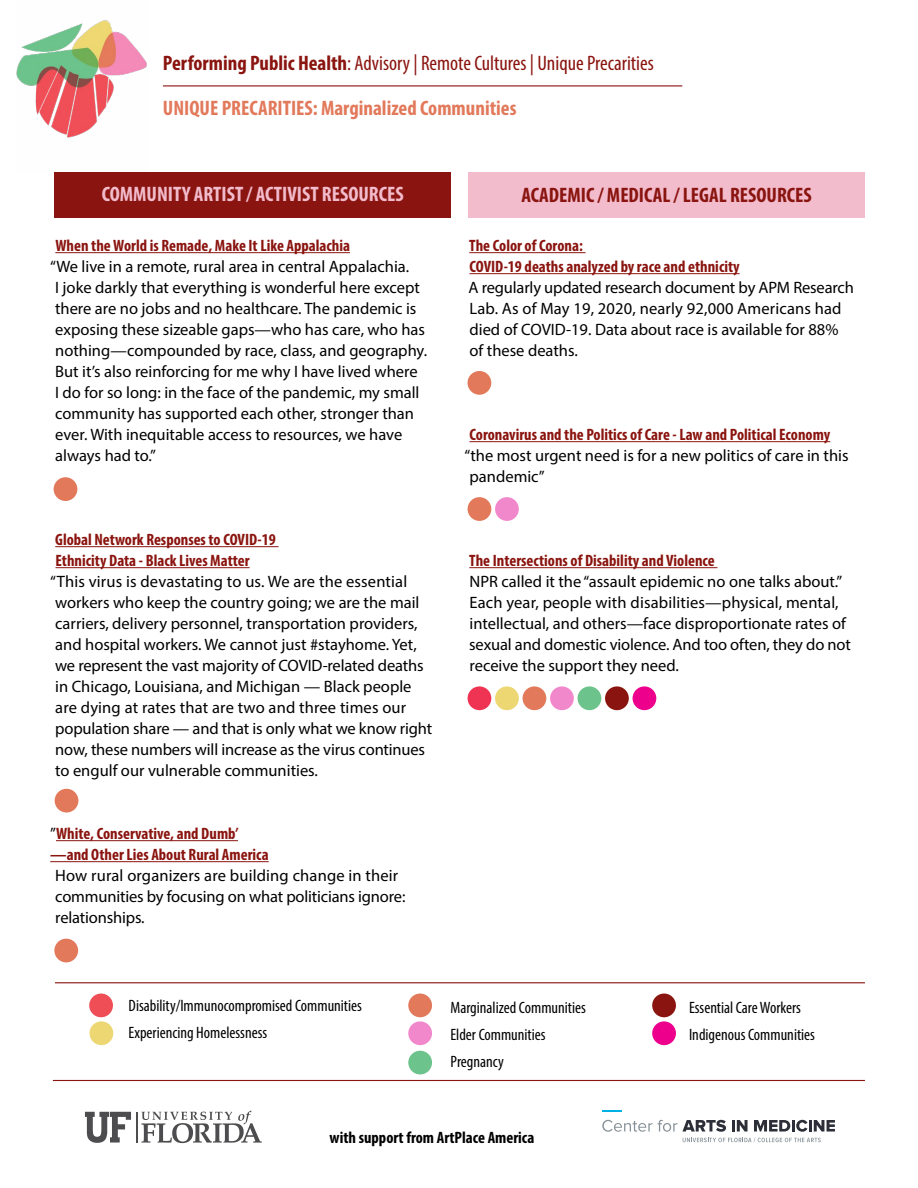
<style>
.page{position:relative;width:918px;height:1188px;background:#fff}
.page>*{position:absolute;margin:0;border:0;box-sizing:border-box;transform-origin:0 0}
.t1{font:condensed 21px/45px "Myriad Pro";color:#8a140f}
.t2{font:700 condensed 21px "Myriad Pro";color:#f2bccc}
.t3{font:700 condensed 21px "Myriad Pro";color:#8a140f}
.t4{font:16.5px/21px "Myriad Pro";color:#000}
.t5{font:700 condensed 16.5px/21px "Myriad Pro";color:#8a140f}
.t6{font:condensed 16.5px/27px "Myriad Pro";color:#000}
.t7{font:700 condensed 16.5px "Myriad Pro";color:#000}
.s1{font-weight:700}
.s2{font-weight:700;color:#e2795b}
.s3{font-weight:400;font-stretch:normal;color:#000}
</style>
<div class="page">
<hr style="left:55px;top:252px;width:295px;height:1px;background:#8a140f">
<hr style="left:55px;top:546px;width:224px;height:1px;background:#8a140f">
<hr style="left:55px;top:567px;width:195px;height:1px;background:#8a140f">
<hr style="left:56px;top:840px;width:182px;height:1px;background:#8a140f">
<hr style="left:50px;top:861px;width:219px;height:1px;background:#8a140f">
<hr style="left:469px;top:252px;width:117px;height:1px;background:#8a140f">
<hr style="left:470px;top:273px;width:270px;height:1px;background:#8a140f">
<hr style="left:470px;top:441px;width:360px;height:1px;background:#8a140f">
<hr style="left:469px;top:567px;width:248px;height:1px;background:#8a140f">
<div style="left:55px;top:172px;width:396px;height:45px;background:#8a140f"></div>
<div style="left:468px;top:172px;width:397px;height:46px;background:#f2bccc"></div>
<hr style="left:163px;top:85px;width:519px;height:1px;background:#8a140f">
<hr style="left:136px;top:1112px;width:1px;height:31px;background:#4d4d4f">
<svg style="left:141px;top:1111px;width:121px;height:32px"></svg>
<svg style="left:85px;top:1112px;width:46px;height:31px"></svg>
<svg style="left:602px;top:1120px;width:50px;height:12px"></svg>
<svg style="left:658px;top:1120px;width:68px;height:12px"></svg>
<svg style="left:732px;top:1120px;width:16px;height:12px"></svg>
<svg style="left:754px;top:1120px;width:81px;height:12px"></svg>
<svg style="left:603px;top:1111px;width:19px;height:1px"></svg>
<svg style="left:683px;top:1138px;width:138px;height:4px"></svg>
<hr style="left:55px;top:982px;width:810px;height:1px;background:#8a140f">
<hr style="left:53px;top:1080px;width:812px;height:1px;background:#8a140f">
<div style="left:89px;top:994px;width:24px;height:23px;background:#f04e57;border-radius:50%"></div>
<div style="left:652px;top:1021px;width:24px;height:24px;background:#ec008c;border-radius:50%"></div>
<div style="left:408px;top:1021px;width:24px;height:24px;background:#f288cc;border-radius:50%"></div>
<div style="left:408px;top:994px;width:24px;height:23px;background:#e2795b;border-radius:50%"></div>
<div style="left:652px;top:994px;width:24px;height:23px;background:#8a140f;border-radius:50%"></div>
<div style="left:408px;top:1051px;width:24px;height:23px;background:#6dc38c;border-radius:50%"></div>
<div style="left:90px;top:1021px;width:23px;height:24px;background:#edd772;border-radius:50%"></div>
<img style="left:16px;top:20px;width:131px;height:118px">
<div style="left:54px;top:477px;width:23px;height:24px;background:#e2795b;border-radius:50%"></div>
<div style="left:55px;top:789px;width:23px;height:24px;background:#e2795b;border-radius:50%"></div>
<div style="left:54px;top:939px;width:24px;height:23px;background:#e2795b;border-radius:50%"></div>
<div style="left:468px;top:371px;width:23px;height:24px;background:#e2795b;border-radius:50%"></div>
<div style="left:495px;top:497px;width:24px;height:24px;background:#f288cc;border-radius:50%"></div>
<div style="left:468px;top:497px;width:23px;height:24px;background:#e2795b;border-radius:50%"></div>
<div style="left:633px;top:686px;width:23px;height:24px;background:#ec008c;border-radius:50%"></div>
<div style="left:523px;top:686px;width:23px;height:24px;background:#e2795b;border-radius:50%"></div>
<div style="left:495px;top:686px;width:24px;height:24px;background:#edd772;border-radius:50%"></div>
<div style="left:468px;top:686px;width:23px;height:24px;background:#ee3353;border-radius:50%"></div>
<div style="left:605px;top:686px;width:24px;height:24px;background:#8a140f;border-radius:50%"></div>
<div style="left:578px;top:686px;width:23px;height:24px;background:#6dc38c;border-radius:50%"></div>
<div style="left:550px;top:686px;width:24px;height:24px;background:#f288cc;border-radius:50%"></div>
<p class="t1" style="left:163px;top:40px;width:492px"><span class="s1">Performing Public Health</span>: Advisory | Remote Cultures | Unique Precarities<br><span class="s2">UNIQUE PRECARITIES: Marginalized Communities</span></p>
<p class="t2" style="left:102px;top:181px;width:303px">COMMUNITY ARTIST / ACTIVIST RESOURCES</p>
<p class="t3" style="left:521px;top:182px;width:292px">ACADEMIC / MEDICAL / LEGAL RESOURCES</p>
<p class="t5" style="left:55px;top:235px;width:296px">When the World is Remade, Make It Like Appalachia</p>
<p class="t4" style="left:50px;top:256px;width:379px">“We live in a remote, rural area in central Appalachia.<br>I joke darkly that everything is wonderful here except there are no jobs and no healthcare. The pandemic is exposing these sizeable gaps—who has care, who has nothing—compounded by race, class, and geography.<br>But it’s also reinforcing for me why I have lived where<br>I do for so long: in the face of the pandemic, my small community has supported each other, stronger than ever. With inequitable access to resources, we have always had to.”</p>
<p class="t5" style="left:55px;top:529px;width:222px">Global Network Responses to COVID-19<br>Ethnicity Data - Black Lives Matter</p>
<p class="t4" style="left:55px;top:571px;width:379px;text-indent:-5px">“This virus is devastating to us. We are the essential workers who keep the country going; we are the mail carriers, delivery personnel, transportation providers, and hospital workers. We cannot just #stayhome. Yet, we represent the vast majority of COVID-related deaths in Chicago, Louisiana, and Michigan — Black people are dying at rates that are two and three times our population share — and that is only what we know right now, these numbers will increase as the virus continues to engulf our vulnerable communities.</p>
<p class="t5" style="left:50px;top:823px;width:220px"><span class="s3">”</span>White, Conservative, and Dumb’ —and Other Lies About Rural America</p>
<p class="t4" style="left:55px;top:865px;width:352px">How rural organizers are building change in their communities by focusing on what politicians ignore: relationships.</p>
<p class="t5" style="left:469px;top:235px;width:272px">The Color of Corona:<br>COVID-19 deaths analyzed by race and ethnicity</p>
<p class="t4" style="left:468px;top:277px;width:387px">A regularly updated research document by APM Research Lab. As of May 19, 2020, nearly 92,000 Americans had died of COVID-19. Data about race is available for 88% of these deaths.</p>
<p class="t5" style="left:470px;top:424px;width:362px">Coronavirus and the Politics of Care - Law and Political Economy</p>
<p class="t4" style="left:470px;top:445px;width:381px;text-indent:-5px">“the most urgent need is for a new politics of care in this pandemic”</p>
<p class="t5" style="left:469px;top:550px;width:247px">The Intersections of Disability and Violence</p>
<p class="t4" style="left:469px;top:571px;width:383px">NPR called it the “assault epidemic no one talks about.” Each year, people with disabilities—physical, mental, intellectual, and others—face disproportionate rates of sexual and domestic violence. And too often, they do not receive the support they need.</p>
<p class="t6" style="left:129px;top:992px;width:235px">Disability/Immunocompromised Communities<br>Experiencing Homelessness</p>
<p class="t6" style="left:451px;top:994px;width:137px">Marginalized Communities<br>Elder Communities<br>Pregnancy</p>
<p class="t7" style="left:330px;top:1127px;width:206px">with support from ArtPlace America</p>
<p class="t6" style="left:689px;top:993px;width:128px">Essential Care Workers<br>Indigenous Communities</p>
</div>
